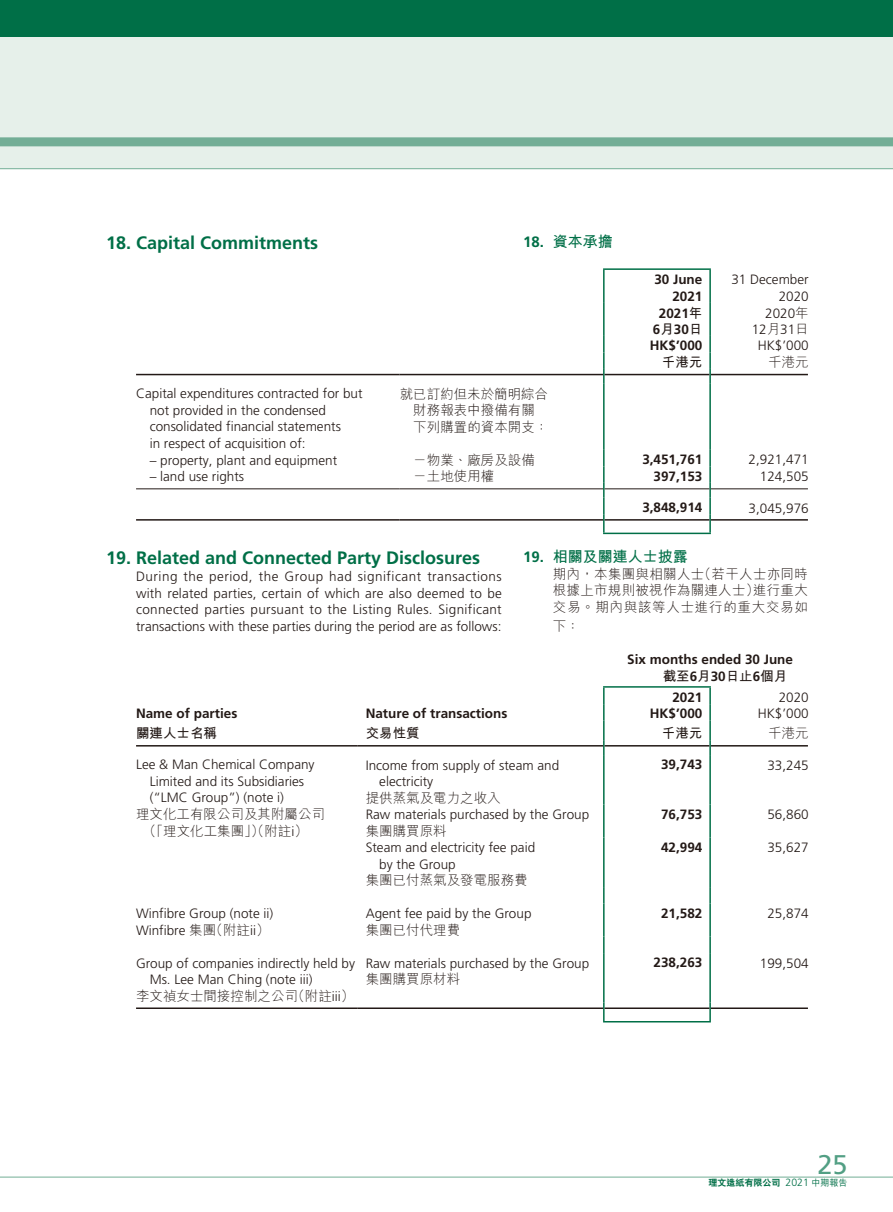
<style>
.page{position:relative;width:893px;height:1212px;background:#fff}
.page>*{position:absolute;margin:0;border:0;box-sizing:border-box;transform-origin:0 0}
.t1{font:27px "Frutiger LT Std";color:#529f84}
.t2{font:700 18px "Frutiger LT Std";color:#006f47}
.t3{font:15px "M Hei HK Bold E Ten B5 H";color:#006f47}
.t4{font:300 13.5px/16.5px "Frutiger LT Std";color:#231916}
.t5{font:13.5px/16.5px "M Hei HK Light E Ten B5 H";color:#231916}
.t6{font:700 13.5px/16.5px "Frutiger LT Std";color:#231916;text-align:right}
.t7{font:13.5px "M Hei HK Bold E Ten B5 H";color:#231916}
.t8{font:9px "C Hei 2 HK Xbold E Ten B5 H";color:#006f47}
.s1{font-family:"Frutiger LT Std";font-weight:700}
.s2{font-family:"M Hei HK Bold E Ten B5 H";font-weight:400}
.s3{font-family:"M Hei HK Light E Ten B5 H";font-weight:400}
.s4{font-family:"Frutiger LT Std";font-weight:300}
.s5{font-family:"Frutiger LT Std";font-weight:300;font-size:10.5px}
.s6{font-family:"M Hei HK Medium E Ten B5 H"}
</style>
<div class="page">
<div style="left:0;top:0;width:893px;height:168px;background:#e6f0ea"></div>
<div style="left:0;top:137px;width:893px;height:9px;background:#73ae96"></div>
<hr style="left:0;top:168px;width:893px;height:1px;background:#73ae96">
<div style="left:0;top:0;width:893px;height:36px;background:#006f47"></div>
<hr style="left:0;top:1177px;width:893px;height:1px;background:#73ae96">
<hr style="left:603px;top:533px;width:108px;height:1px;background:#006f47">
<hr style="left:603px;top:268px;width:108px;height:2px;background:#006f47">
<hr style="left:603px;top:270px;width:2px;height:33px;background:#006f47">
<hr style="left:709px;top:270px;width:2px;height:33px;background:#006f47">
<hr style="left:603px;top:303px;width:2px;height:33px;background:#006f47">
<hr style="left:709px;top:303px;width:2px;height:33px;background:#006f47">
<svg style="left:603px;top:336px;width:2px;height:48px"></svg>
<svg style="left:709px;top:336px;width:2px;height:48px"></svg>
<hr style="left:603px;top:384px;width:2px;height:66px;background:#006f47">
<hr style="left:709px;top:384px;width:2px;height:66px;background:#006f47">
<svg style="left:709px;top:450px;width:2px;height:83px"></svg>
<svg style="left:603px;top:450px;width:2px;height:83px"></svg>
<hr style="left:136px;top:374px;width:264px;height:1px;background:#231916">
<hr style="left:400px;top:374px;width:203px;height:1px;background:#231916">
<hr style="left:605px;top:374px;width:104px;height:1px;background:#231916">
<hr style="left:711px;top:374px;width:97px;height:1px;background:#231916">
<hr style="left:136px;top:488px;width:264px;height:1px;background:#231916">
<hr style="left:400px;top:488px;width:203px;height:1px;background:#231916">
<hr style="left:605px;top:488px;width:104px;height:1px;background:#231916">
<hr style="left:711px;top:488px;width:97px;height:1px;background:#231916">
<hr style="left:136px;top:519px;width:264px;height:2px;background:#231916">
<hr style="left:400px;top:519px;width:203px;height:2px;background:#231916">
<hr style="left:605px;top:519px;width:104px;height:2px;background:#231916">
<hr style="left:711px;top:519px;width:97px;height:2px;background:#231916">
<hr style="left:603px;top:1021px;width:108px;height:1px;background:#006f47">
<svg style="left:603px;top:1002px;width:2px;height:19px"></svg>
<svg style="left:709px;top:1002px;width:2px;height:19px"></svg>
<hr style="left:603px;top:686px;width:108px;height:2px;background:#006f47">
<svg style="left:709px;top:688px;width:2px;height:67px"></svg>
<hr style="left:603px;top:755px;width:2px;height:49px;background:#006f47">
<hr style="left:709px;top:755px;width:2px;height:49px;background:#006f47">
<hr style="left:603px;top:804px;width:2px;height:33px;background:#006f47">
<hr style="left:709px;top:804px;width:2px;height:33px;background:#006f47">
<hr style="left:603px;top:837px;width:2px;height:50px;background:#006f47">
<hr style="left:709px;top:837px;width:2px;height:50px;background:#006f47">
<svg style="left:603px;top:887px;width:2px;height:16px"></svg>
<svg style="left:709px;top:887px;width:2px;height:16px"></svg>
<hr style="left:603px;top:903px;width:2px;height:33px;background:#006f47">
<hr style="left:709px;top:903px;width:2px;height:33px;background:#006f47">
<svg style="left:603px;top:936px;width:2px;height:17px"></svg>
<svg style="left:709px;top:936px;width:2px;height:17px"></svg>
<hr style="left:603px;top:953px;width:2px;height:49px;background:#006f47">
<hr style="left:709px;top:953px;width:2px;height:49px;background:#006f47">
<svg style="left:603px;top:688px;width:2px;height:67px"></svg>
<hr style="left:136px;top:745px;width:221px;height:1px;background:#231916">
<hr style="left:357px;top:745px;width:246px;height:1px;background:#231916">
<hr style="left:605px;top:745px;width:104px;height:1px;background:#231916">
<hr style="left:711px;top:745px;width:97px;height:1px;background:#231916">
<hr style="left:136px;top:1007px;width:221px;height:2px;background:#231916">
<hr style="left:357px;top:1007px;width:246px;height:2px;background:#231916">
<hr style="left:605px;top:1007px;width:104px;height:2px;background:#231916">
<hr style="left:711px;top:1007px;width:97px;height:2px;background:#231916">
<h2 class="t2" style="left:106px;top:234px;width:213px">18. Capital Commitments</h2>
<p class="t3" style="left:523px;top:236px;width:91px"><span class="s1">18.</span> 資本承擔</p>
<p class="t6" style="left:654px;top:272px;width:50px">30 June<br>2021</p>
<p class="t4" style="left:731px;top:272px;width:79px;text-align:right">31 December<br>2020</p>
<p class="t6" style="left:653px;top:305px;width:51px;text-align:center">2021<span class="s2">年<br></span>6<span class="s2">月</span>30<span class="s2">日</span></p>
<p class="t4" style="left:752px;top:305px;width:59px;text-align:right">2020<span class="s3">年<br></span>12<span class="s3">月</span>31<span class="s3">日</span></p>
<p class="t6" style="left:650px;top:338px;width:54px">HK$’000</p>
<p class="t4" style="left:758px;top:338px;width:53px">HK$’000</p>
<p class="t7" style="left:662px;top:357px;width:42px">千港元</p>
<p class="t5" style="left:768px;top:356px;width:42px">千港元</p>
<p class="t4" style="left:150px;top:386px;width:214px;text-indent:-14px">Capital expenditures contracted for but not provided in the condensed consolidated financial statements<br>in respect of acquisition of:</p>
<p class="t5" style="left:413px;top:387px;width:136px;text-indent:-14px">就已訂約但未於簡明綜合財務報表中撥備有關下列購置的資本開支：</p>
<p class="t4" style="left:150px;top:452px;width:189px">– property, plant and equipment</p>
<p class="t5" style="left:413px;top:453px;width:123px">－物業、廠房及設備</p>
<p class="t6" style="left:642px;top:452px;width:62px">3,451,761</p>
<p class="t4" style="left:749px;top:452px;width:62px">2,921,471</p>
<p class="t4" style="left:150px;top:469px;width:96px">– land use rights</p>
<p class="t5" style="left:413px;top:470px;width:82px">－土地使用權</p>
<p class="t6" style="left:654px;top:468px;width:50px">397,153</p>
<p class="t4" style="left:760px;top:469px;width:50px">124,505</p>
<p class="t6" style="left:642px;top:500px;width:62px">3,848,914</p>
<p class="t4" style="left:749px;top:500px;width:62px">3,045,976</p>
<h2 class="t2" style="left:106px;top:549px;width:375px">19. Related and Connected Party Disclosures</h2>
<p class="t4" style="left:136px;top:569px;width:367px;text-align:justify">During the period, the Group had significant transactions with related parties, certain of which are also deemed to be connected parties pursuant to the Listing Rules. Significant transactions with these parties during the period are as follows:</p>
<p class="t6" style="left:627px;top:652px;width:167px">Six months ended 30 June</p>
<p class="t7" style="left:663px;top:671px;width:126px">截至<span class="s1">6</span>月<span class="s1">30</span>日止<span class="s1">6</span>個月</p>
<p class="t6" style="left:672px;top:690px;width:32px">2021</p>
<p class="t4" style="left:779px;top:690px;width:32px">2020</p>
<p class="t6" style="left:136px;top:706px;width:103px">Name of parties</p>
<p class="t6" style="left:366px;top:706px;width:143px">Nature of transactions</p>
<p class="t6" style="left:650px;top:706px;width:54px">HK$’000</p>
<p class="t4" style="left:758px;top:706px;width:53px">HK$’000</p>
<p class="t7" style="left:136px;top:728px;width:82px">關連人士名稱</p>
<p class="t7" style="left:366px;top:728px;width:56px">交易性質</p>
<p class="t7" style="left:662px;top:728px;width:42px">千港元</p>
<p class="t5" style="left:768px;top:727px;width:42px">千港元</p>
<p class="t4" style="left:150px;top:757px;width:166px;text-indent:-14px">Lee &amp; Man Chemical Company<br>Limited and its Subsidiaries (“LMC Group”) (note i)</p>
<p class="t5" style="left:143px;top:808px;width:184px;text-indent:-7px">理文化工有限公司及其附屬公司（「理文化工集團」）（附註<span class="s4">i</span>）</p>
<p class="t3" style="left:523px;top:551px;width:166px"><span class="s1">19.</span> 相關及關連人士披露</p>
<p class="t5" style="left:553px;top:567px;width:257px;text-align:justify">期內，本集團與相關人士（若干人士亦同時根據上市規則被視作為關連人士）進行重大交易。期內與該等人士進行的重大交易如</p>
<p class="t5" style="left:553px;top:620px;width:28px">下：</p>
<p class="t4" style="left:379px;top:758px;width:181px;text-indent:-14px">Income from supply of steam and electricity</p>
<p class="t5" style="left:366px;top:791px;width:136px">提供蒸氣及電力之收入</p>
<p class="t6" style="left:661px;top:757px;width:43px">39,743</p>
<p class="t4" style="left:767px;top:758px;width:43px">33,245</p>
<p class="t6" style="left:661px;top:806px;width:43px">76,753</p>
<p class="t4" style="left:767px;top:807px;width:43px">56,860</p>
<p class="t4" style="left:366px;top:807px;width:225px">Raw materials purchased by the Group</p>
<p class="t5" style="left:366px;top:824px;width:82px">集團購買原料</p>
<p class="t4" style="left:379px;top:840px;width:157px;text-indent:-14px">Steam and electricity fee paid by the Group</p>
<p class="t5" style="left:366px;top:874px;width:163px">集團已付蒸氣及發電服務費</p>
<p class="t6" style="left:661px;top:839px;width:43px">42,994</p>
<p class="t4" style="left:767px;top:840px;width:43px">35,627</p>
<p class="t4" style="left:136px;top:906px;width:139px">Winfibre Group (note ii)<br>Winfibre <span class="s3">集團（附註</span>ii<span class="s3">）</span></p>
<p class="t4" style="left:366px;top:906px;width:167px">Agent fee paid by the Group</p>
<p class="t5" style="left:366px;top:923px;width:96px">集團已付代理費</p>
<p class="t6" style="left:661px;top:905px;width:43px">21,582</p>
<p class="t4" style="left:767px;top:905px;width:43px">25,874</p>
<p class="t4" style="left:150px;top:956px;width:207px;text-indent:-14px">Group of companies indirectly held by<br>Ms. Lee Man Ching (note iii)</p>
<p class="t5" style="left:136px;top:989px;width:220px">李文禎女士間接控制之公司（附註<span class="s4">iii</span>）</p>
<p class="t4" style="left:366px;top:956px;width:225px">Raw materials purchased by the Group</p>
<p class="t5" style="left:366px;top:973px;width:96px">集團購買原材料</p>
<p class="t6" style="left:654px;top:955px;width:50px">238,263</p>
<p class="t4" style="left:760px;top:956px;width:50px">199,504</p>
<h1 class="t1" style="left:817px;top:1151px;width:32px">25</h1>
<p class="t8" style="left:709px;top:1179px;width:140px">理文造紙有限公司 <span class="s5">2021</span> <span class="s6">中期報告</span></p>
</div>
